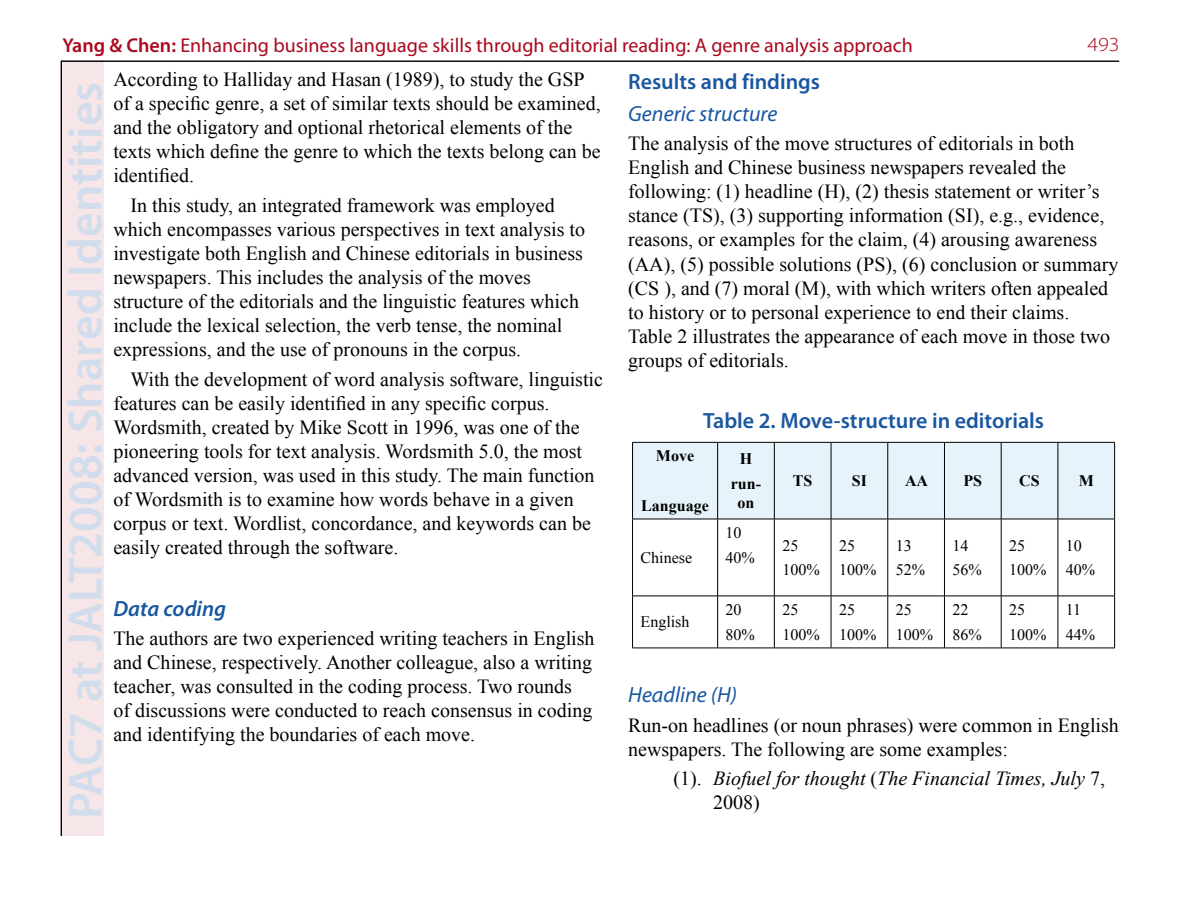
<style>
.page{position:relative;width:1191px;height:908px;background:#fff}
.page>*{position:absolute;margin:0;border:0;box-sizing:border-box;transform-origin:0 0}
.t1{font:600 48px "Myriad Pro";color:#d1ddec}
.t2{font:600 22px "Myriad Pro";color:#19579f}
.t3{font:italic 22px "Myriad Pro";color:#19579f}
.t4{font:italic 600 22px "Myriad Pro";color:#19579f}
.t5{font:20px/24px "Times New Roman";color:#000}
.t6{font:20px "Myriad Pro";color:#ab081d}
.t7{font:italic 20px/24px "Times New Roman";color:#000}
.t8{font:300 20px "Myriad Pro";color:#ab081d;scale:1.1 1}
.t9{font:16px/24.8px "Times New Roman";color:#000}
.t10{font:700 16px/24.8px "Times New Roman";color:#000;text-align:center}
.s1{font-weight:600}
.s2{font-style:normal}
</style>
<div class="page">
<div style="left:60px;top:61px;width:44px;height:774px;background:#f6e6e8"></div>
<hr style="left:61px;top:61px;width:1px;height:774px;background:#000">
<hr style="left:61px;top:61px;width:1058px;height:1px;background:#000">
<div style="left:633px;top:443px;width:481px;height:75px;background:#e6f3fa"></div>
<hr style="left:632px;top:442px;width:1px;height:76px;background:#000">
<hr style="left:632px;top:442px;width:85px;height:1px;background:#000">
<hr style="left:717px;top:442px;width:1px;height:76px;background:#000">
<hr style="left:717px;top:442px;width:57px;height:1px;background:#000">
<hr style="left:774px;top:442px;width:1px;height:76px;background:#000">
<hr style="left:774px;top:442px;width:57px;height:1px;background:#000">
<hr style="left:830px;top:442px;width:1px;height:76px;background:#000">
<hr style="left:831px;top:442px;width:56px;height:1px;background:#000">
<hr style="left:887px;top:442px;width:1px;height:76px;background:#000">
<hr style="left:887px;top:442px;width:57px;height:1px;background:#000">
<hr style="left:944px;top:442px;width:1px;height:76px;background:#000">
<hr style="left:944px;top:442px;width:57px;height:1px;background:#000">
<hr style="left:1000px;top:442px;width:1px;height:76px;background:#000">
<hr style="left:1001px;top:442px;width:57px;height:1px;background:#000">
<hr style="left:1057px;top:442px;width:1px;height:76px;background:#000">
<hr style="left:1114px;top:442px;width:1px;height:76px;background:#000">
<hr style="left:1058px;top:442px;width:56px;height:1px;background:#000">
<hr style="left:632px;top:519px;width:1px;height:76px;background:#000">
<hr style="left:632px;top:518px;width:85px;height:1px;background:#000">
<hr style="left:717px;top:519px;width:1px;height:76px;background:#000">
<hr style="left:717px;top:518px;width:57px;height:1px;background:#000">
<hr style="left:774px;top:519px;width:1px;height:76px;background:#000">
<hr style="left:774px;top:518px;width:57px;height:1px;background:#000">
<hr style="left:830px;top:519px;width:1px;height:76px;background:#000">
<hr style="left:831px;top:518px;width:56px;height:1px;background:#000">
<hr style="left:887px;top:519px;width:1px;height:76px;background:#000">
<hr style="left:887px;top:518px;width:57px;height:1px;background:#000">
<hr style="left:944px;top:519px;width:1px;height:76px;background:#000">
<hr style="left:944px;top:518px;width:57px;height:1px;background:#000">
<hr style="left:1000px;top:519px;width:1px;height:76px;background:#000">
<hr style="left:1001px;top:518px;width:57px;height:1px;background:#000">
<hr style="left:1057px;top:519px;width:1px;height:76px;background:#000">
<hr style="left:1114px;top:519px;width:1px;height:76px;background:#000">
<hr style="left:1058px;top:518px;width:56px;height:1px;background:#000">
<hr style="left:632px;top:596px;width:1px;height:51px;background:#000">
<hr style="left:632px;top:595px;width:85px;height:1px;background:#000">
<hr style="left:632px;top:647px;width:85px;height:1px;background:#000">
<hr style="left:717px;top:596px;width:1px;height:51px;background:#000">
<hr style="left:717px;top:595px;width:57px;height:1px;background:#000">
<hr style="left:717px;top:647px;width:57px;height:1px;background:#000">
<hr style="left:774px;top:596px;width:1px;height:51px;background:#000">
<hr style="left:774px;top:595px;width:57px;height:1px;background:#000">
<hr style="left:774px;top:647px;width:57px;height:1px;background:#000">
<hr style="left:830px;top:596px;width:1px;height:51px;background:#000">
<hr style="left:831px;top:595px;width:56px;height:1px;background:#000">
<hr style="left:831px;top:647px;width:56px;height:1px;background:#000">
<hr style="left:887px;top:596px;width:1px;height:51px;background:#000">
<hr style="left:887px;top:595px;width:57px;height:1px;background:#000">
<hr style="left:887px;top:647px;width:57px;height:1px;background:#000">
<hr style="left:944px;top:596px;width:1px;height:51px;background:#000">
<hr style="left:944px;top:595px;width:57px;height:1px;background:#000">
<hr style="left:944px;top:647px;width:57px;height:1px;background:#000">
<hr style="left:1000px;top:596px;width:1px;height:51px;background:#000">
<hr style="left:1001px;top:595px;width:57px;height:1px;background:#000">
<hr style="left:1001px;top:647px;width:57px;height:1px;background:#000">
<hr style="left:1057px;top:596px;width:1px;height:51px;background:#000">
<hr style="left:1114px;top:596px;width:1px;height:51px;background:#000">
<hr style="left:1058px;top:595px;width:56px;height:1px;background:#000">
<hr style="left:1058px;top:647px;width:56px;height:1px;background:#000">
<p class="t6" style="left:62px;top:33px;width:852px"><span class="s1">Yang &amp; Chen:</span> Enhancing business language skills through editorial reading: A genre analysis approach</p>
<p class="t8" style="left:1087px;top:32px;width:31px">493</p>
<h1 class="t1" style="left:55px;top:818px;width:738px;rotate:-90deg">PAC7 at JALT2008: Shared Identities</h1>
<p class="t5" style="left:113px;top:67px;width:489px">According to Halliday and Hasan (1989), to study the GSP of a specific genre, a set of similar texts should be examined, and the obligatory and optional rhetorical elements of the texts which define the genre to which the texts belong can be identified.</p>
<p class="t2" style="left:628px;top:67px;width:193px">Results and findings</p>
<p class="t3" style="left:628px;top:100px;width:151px">Generic structure</p>
<p class="t5" style="left:628px;top:131px;width:491px">The analysis of the move structures of editorials in both English and Chinese business newspapers revealed the following: (1) headline (H), (2) thesis statement or writer’s stance (TS), (3) supporting information (SI), e.g., evidence, reasons, or examples for the claim, (4) arousing awareness (AA), (5) possible solutions (PS), (6) conclusion or summary (CS ), and (7) moral (M), with which writers often appealed to history or to personal experience to end their claims.<br>Table 2 illustrates the appearance of each move in those two groups of editorials.</p>
<p class="t5" style="left:113px;top:193px;width:473px;text-indent:17px">In this study, an integrated framework was employed which encompasses various perspectives in text analysis to investigate both English and Chinese editorials in business newspapers. This includes the analysis of the moves structure of the editorials and the linguistic features which include the lexical selection, the verb tense, the nominal expressions, and the use of pronouns in the corpus.</p>
<p class="t5" style="left:113px;top:366px;width:491px;text-indent:17px">With the development of word analysis software, linguistic features can be easily identified in any specific corpus.<br>Wordsmith, created by Mike Scott in 1996, was one of the pioneering tools for text analysis. Wordsmith 5.0, the most advanced version, was used in this study. The main function of Wordsmith is to examine how words behave in a given corpus or text. Wordlist, concordance, and keywords can be easily created through the software.</p>
<p class="t2" style="left:703px;top:407px;width:342px">Table 2. Move-structure in editorials</p>
<p class="t10" style="left:656px;top:443px;width:40px">Move</p>
<p class="t10" style="left:641px;top:493px;width:69px">Language</p>
<p class="t10" style="left:731px;top:446px;width:32px">H run-</p>
<p class="t10" style="left:737px;top:490px;width:18px">on</p>
<p class="t10" style="left:793px;top:468px;width:21px">TS</p>
<p class="t10" style="left:852px;top:468px;width:17px">SI</p>
<p class="t10" style="left:905px;top:468px;width:25px">AA</p>
<p class="t10" style="left:963px;top:468px;width:20px">PS</p>
<p class="t10" style="left:1019px;top:468px;width:22px">CS</p>
<p class="t10" style="left:1078px;top:468px;width:17px">M</p>
<p class="t9" style="left:725px;top:520px;width:31px">10<br>40%</p>
<p class="t9" style="left:782px;top:532px;width:39px">25<br>100%</p>
<p class="t9" style="left:839px;top:532px;width:39px">25<br>100%</p>
<p class="t9" style="left:895px;top:532px;width:31px">13<br>52%</p>
<p class="t9" style="left:952px;top:532px;width:31px">14<br>56%</p>
<p class="t9" style="left:1009px;top:532px;width:39px">25<br>100%</p>
<p class="t9" style="left:1066px;top:532px;width:31px">10<br>40%</p>
<p class="t9" style="left:640px;top:544px;width:53px">Chinese</p>
<p class="t4" style="left:113px;top:594px;width:114px">Data coding</p>
<p class="t5" style="left:113px;top:626px;width:483px">The authors are two experienced writing teachers in English and Chinese, respectively. Another colleague, also a writing teacher, was consulted in the coding process. Two rounds<br>of discussions were conducted to reach consensus in coding and identifying the boundaries of each move.</p>
<p class="t9" style="left:725px;top:596px;width:31px">20<br>80%</p>
<p class="t9" style="left:782px;top:596px;width:39px">25<br>100%</p>
<p class="t9" style="left:839px;top:596px;width:39px">25<br>100%</p>
<p class="t9" style="left:895px;top:596px;width:39px">25<br>100%</p>
<p class="t9" style="left:952px;top:596px;width:31px">22<br>86%</p>
<p class="t9" style="left:1009px;top:596px;width:39px">25<br>100%</p>
<p class="t9" style="left:1066px;top:596px;width:31px">11<br>44%</p>
<p class="t9" style="left:640px;top:609px;width:50px">English</p>
<p class="t3" style="left:628px;top:680px;width:110px">Headline (H)</p>
<p class="t5" style="left:628px;top:712px;width:492px">Run-on headlines (or noun phrases) were common in English newspapers. The following are some examples:</p>
<p class="t7" style="left:713px;top:766px;width:393px;text-indent:-40px"><span class="s2">(1).</span> Biofuel for thought <span class="s2">(</span>The Financial Times, July <span class="s2">7,<br>2008)</span></p>
</div>
